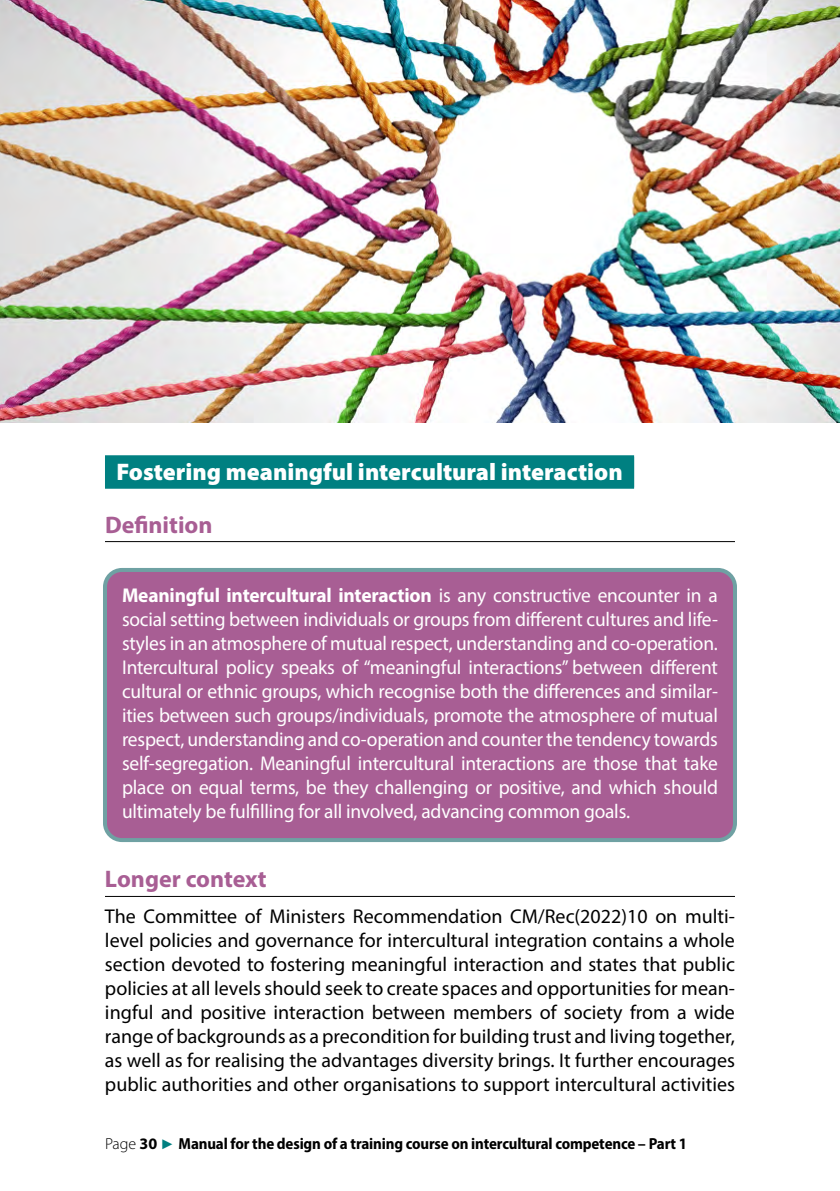
<style>
.page{position:relative;width:840px;height:1191px;background:#fff}
.page>*{position:absolute;margin:0;border:0;box-sizing:border-box;transform-origin:0 0}
.t1{font:900 24px "Myriad Pro";color:#fff}
.t2{font:700 24px "Myriad Pro";color:#a85e94}
.t3{font:20px/24px "Myriad Pro";letter-spacing:-.01em;color:#fff;text-align:justify}
.t4{font:20px/24px "Myriad Pro";color:#000;text-align:justify}
.t5{font:700 semi-condensed 16px "Myriad Pro";letter-spacing:-.01em;color:#000}
.s1{font-weight:700}
.s2{font-weight:300;font-stretch:normal}
.s3{font-stretch:normal}
.s4{font-family:"Arial";font-weight:400;font-stretch:normal;font-size:14px;color:#008081}
</style>
<div class="page">
<div style="left:105px;top:457px;width:528px;height:32px;background:#008081"></div>
<div style="left:105px;top:455px;width:528px;height:32px;background:#008081"></div>
<hr style="left:105px;top:541px;width:629px;height:1px;background:#000">
<div style="left:105px;top:570px;width:629px;height:270px;background:#a85e94;border-radius:17px"></div>
<div style="left:103px;top:568px;width:633px;height:274px;border:4px solid #6fa1a3;border-radius:17px"></div>
<hr style="left:105px;top:896px;width:629px;height:1px;background:#000">
<img style="left:0;top:0;width:839px;height:422px">
<p class="t1" style="left:116px;top:456px;width:507px">Fostering meaningful intercultural interaction</p>
<p class="t2" style="left:105px;top:509px;width:109px">Definition</p>
<p class="t3" style="left:122px;top:583px;width:597px"><span class="s1">Meaningful intercultural interaction</span> is any constructive encounter in a social setting between individuals or groups from different cultures and life&shy;styles in an atmosphere of mutual respect, understanding and co-operation.<br>Intercultural policy speaks of “meaningful interactions” between different cultural or ethnic groups, which recognise both the differences and similar&shy;ities between such groups/individuals, promote the atmosphere of mutual respect, understanding and co-operation and counter the tendency towards self-segregation. Meaningful intercultural interactions are those that take place on equal terms, be they challenging or positive, and which should ultimately be fulfilling for all involved, advancing common goals.</p>
<p class="t2" style="left:105px;top:863px;width:163px">Longer context</p>
<p class="t4" style="left:105px;top:903px;width:631px">The Committee of Ministers Recommendation CM/Rec(2022)10 on multi&shy;level policies and governance for intercultural integration contains a whole section devoted to fostering meaningful interaction and states that public policies at all levels should seek to create spaces and opportunities for mean&shy;ingful and positive interaction between members of society from a wide range of backgrounds as a precondition for building trust and living together, as well as for realising the advantages diversity brings. It further encourages public authorities and other organisations to support intercultural activities</p>
<p class="t5" style="left:105px;top:1133px;width:583px"><span class="s2">Page</span> <span class="s3">30</span> <span class="s4">►</span> Manual for the design of a training course on intercultural competence – Part 1</p>
</div>
